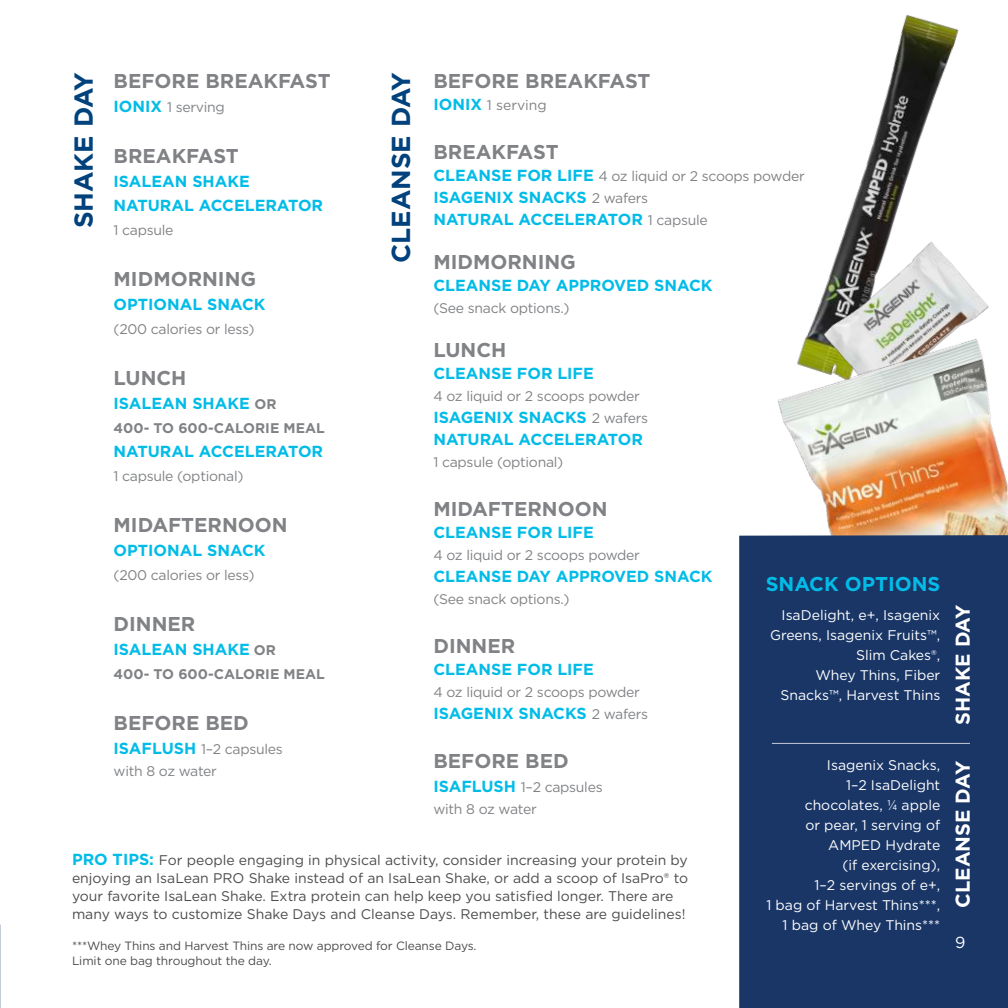
<style>
.page{position:relative;width:1008px;height:1008px;background:#fff}
.page>*{position:absolute;margin:0;border:0;box-sizing:border-box;transform-origin:0 0}
.t1{font:700 26px "Gotham";color:#01427c}
.t2{font:700 20px "Gotham";color:#808285}
.t3{font:700 20px "Gotham";color:#fff}
.t4{font:700 20px "Gotham";color:#02bce8}
.t5{font:700 16px/22px "Gotham";color:#02bce8}
.t6{font:16px "Gotham";color:#fff}
.t7{font:14px/22px "Gotham";letter-spacing:-.02em;color:#808285}
.t8{font:14px/18px "Gotham";color:#4b4c4d}
.t9{font:14px/20px "Gotham";color:#fff;text-align:right}
.t10{font:700 14px "Gotham";color:#808285}
.t11{font:14px "Gotham";color:#808285}
.t12{font:12px/14.4px "Gotham";letter-spacing:-.01em;color:#4b4c4d}
.s1{font-weight:700;font-size:16px;color:#02bce8}
.s2{font-size:14px;color:#808285}
.s3{font-weight:400;font-size:14px;color:#808285}
.s4{font-family:"Gotham Narrow"}
</style>
<div class="page">
<img style="left:847px;top:15px;width:112px;height:209px">
<img style="left:818px;top:224px;width:171px;height:84px">
<img style="left:777px;top:308px;width:231px;height:227px">
<div style="left:739px;top:535px;width:269px;height:473px;background:#193667"></div>
<hr style="left:772px;top:743px;width:198px;height:1px;background:#fff">
<h1 class="t1" style="left:384px;top:263px;width:192px;rotate:-90deg">CLEANSE DAY</h1>
<h1 class="t1" style="left:66px;top:228px;width:158px;rotate:-90deg">SHAKE DAY</h1>
<h2 class="t2" style="left:114px;top:68px;width:219px">BEFORE BREAKFAST</h2>
<p class="t7" style="left:114px;top:96px;width:113px"><span class="s1">IONIX</span> 1 serving</p>
<h2 class="t2" style="left:114px;top:143px;width:127px">BREAKFAST</h2>
<p class="t5" style="left:114px;top:169px;width:211px;line-height:24px">ISALEAN SHAKE<br>NATURAL ACCELERATOR</p>
<p class="t7" style="left:114px;top:219px;width:61px">1 capsule</p>
<h2 class="t2" style="left:114px;top:266px;width:144px">MIDMORNING</h2>
<p class="t5" style="left:114px;top:293px;width:153px">OPTIONAL SNACK</p>
<p class="t7" style="left:114px;top:318px;width:142px">(200 calories or less)</p>
<h2 class="t2" style="left:114px;top:365px;width:74px">LUNCH</h2>
<p class="t5" style="left:114px;top:392px;width:164px">ISALEAN SHAKE <span class="s2">OR</span></p>
<p class="t10" style="left:114px;top:419px;width:213px">400- TO 600-CALORIE MEAL</p>
<p class="t5" style="left:114px;top:440px;width:211px">NATURAL ACCELERATOR</p>
<p class="t7" style="left:114px;top:465px;width:131px">1 capsule (optional)</p>
<h2 class="t2" style="left:114px;top:512px;width:176px">MIDAFTERNOON</h2>
<p class="t5" style="left:114px;top:539px;width:153px">OPTIONAL SNACK</p>
<p class="t7" style="left:114px;top:564px;width:142px">(200 calories or less)</p>
<h2 class="t2" style="left:114px;top:611px;width:83px">DINNER</h2>
<p class="t5" style="left:114px;top:638px;width:164px">ISALEAN SHAKE <span class="s2">OR</span></p>
<p class="t10" style="left:114px;top:665px;width:213px">400- TO 600-CALORIE MEAL</p>
<h2 class="t2" style="left:114px;top:710px;width:137px">BEFORE BED</h2>
<p class="t7" style="left:114px;top:738px;width:171px"><span class="s1">ISAFLUSH</span> 1–2 capsules with 8 oz water</p>
<h2 class="t2" style="left:433px;top:68px;width:219px">BEFORE BREAKFAST</h2>
<p class="t11" style="left:433px;top:96px;width:115px"><span class="s1">IONIX</span> 1 serving</p>
<h2 class="t2" style="left:433px;top:139px;width:127px">BREAKFAST</h2>
<p class="t7" style="left:433px;top:165px;width:373px"><span class="s1">CLEANSE FOR LIFE</span> 4 oz liquid or 2 scoops powder</p>
<p class="t5" style="left:433px;top:186px;width:276px">ISAGENIX SNACKS <span class="s3">2 wafers<br></span>NATURAL ACCELERATOR <span class="s3">1 capsule</span></p>
<h2 class="t2" style="left:433px;top:249px;width:144px">MIDMORNING</h2>
<p class="t5" style="left:433px;top:274px;width:281px">CLEANSE DAY APPROVED SNACK</p>
<p class="t7" style="left:433px;top:297px;width:138px">(See snack options.)</p>
<h2 class="t2" style="left:433px;top:337px;width:74px">LUNCH</h2>
<p class="t5" style="left:433px;top:362px;width:162px">CLEANSE FOR LIFE</p>
<p class="t7" style="left:433px;top:385px;width:208px">4 oz liquid or 2 scoops powder</p>
<p class="t5" style="left:433px;top:406px;width:216px">ISAGENIX SNACKS <span class="s3">2 wafers<br></span>NATURAL ACCELERATOR</p>
<p class="t7" style="left:433px;top:451px;width:131px">1 capsule (optional)</p>
<h2 class="t2" style="left:433px;top:496px;width:176px">MIDAFTERNOON</h2>
<p class="t5" style="left:433px;top:521px;width:162px">CLEANSE FOR LIFE</p>
<p class="t7" style="left:433px;top:544px;width:208px">4 oz liquid or 2 scoops powder</p>
<p class="t5" style="left:433px;top:565px;width:281px">CLEANSE DAY APPROVED SNACK</p>
<p class="t7" style="left:433px;top:588px;width:138px">(See snack options.)</p>
<h2 class="t2" style="left:433px;top:633px;width:83px">DINNER</h2>
<p class="t5" style="left:433px;top:658px;width:162px">CLEANSE FOR LIFE</p>
<p class="t7" style="left:433px;top:681px;width:208px">4 oz liquid or 2 scoops powder</p>
<p class="t5" style="left:433px;top:702px;width:216px">ISAGENIX SNACKS <span class="s3">2 wafers</span></p>
<h2 class="t2" style="left:433px;top:748px;width:137px">BEFORE BED</h2>
<p class="t7" style="left:433px;top:776px;width:171px"><span class="s1">ISAFLUSH</span> 1–2 capsules with 8 oz water</p>
<h2 class="t4" style="left:766px;top:571px;width:176px">SNACK OPTIONS</h2>
<p class="t9" style="left:770px;top:605px;width:172px">IsaDelight, e+, Isagenix<br>Greens, Isagenix Fruits™,<br>Slim Cakes®,<br>Whey Thins, Fiber<br>Snacks™, Harvest Thins</p>
<h2 class="t3" style="left:950px;top:725px;width:122px;rotate:-90deg">SHAKE DAY</h2>
<p class="t9" style="left:766px;top:755px;width:175px">Isagenix Snacks,<br>1–2 IsaDelight chocolates, <span class="s4">¼</span> apple<br>or pear, 1 serving of<br>AMPED Hydrate<br>(if exercising),<br>1–2 servings of e+,<br>1 bag of Harvest Thins***,<br>1 bag of Whey Thins***</p>
<h2 class="t3" style="left:950px;top:908px;width:148px;rotate:-90deg">CLEANSE DAY</h2>
<p class="t8" style="left:72px;top:851px;width:618px"><span class="s1">PRO TIPS:</span> For people engaging in physical activity, consider increasing your protein by enjoying an IsaLean PRO Shake instead of an IsaLean Shake, or add a scoop of IsaPro® to your favorite IsaLean Shake. Extra protein can help keep you satisfied longer. There are many ways to customize Shake Days and Cleanse Days. Remember, these are guidelines!</p>
<p class="t12" style="left:72px;top:939px;width:406px">***Whey Thins and Harvest Thins are now approved for Cleanse Days.<br>Limit one bag throughout the day.</p>
<p class="t6" style="left:955px;top:932px;width:12px">9</p>
</div>
